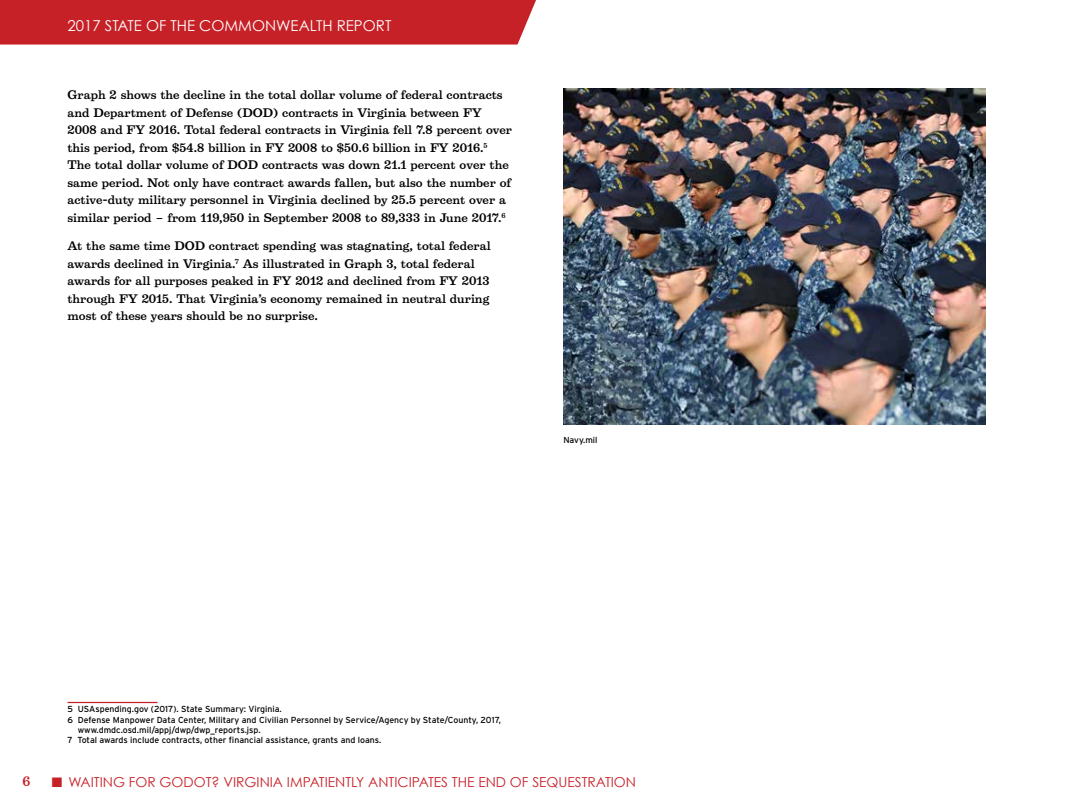
<style>
.page{position:relative;width:1080px;height:810px;background:#fff}
.page>*{position:absolute;margin:0;border:0;box-sizing:border-box;transform-origin:0 0}
.t1{font:15px "Century Gothic";color:#fff}
.t2{font:13.75px "Century Gothic";color:#c72128}
.t3{font:500 12.5px "Belizio";color:#c72128}
.t4{font:500 11.25px/17.5px "Belizio";color:#000}
.t5{font:8.75px "Interstate";color:#000}
</style>
<div class="page">
<div style="left:0;top:0;width:536px;height:45px;background:#c72128"></div>
<hr style="left:68px;top:702px;width:90px;height:1px;background:#c72128">
<img style="left:563px;top:88px;width:422px;height:337px">
<h1 class="t1" style="left:68px;top:16px;width:325px">2017 STATE OF THE COMMONWEALTH REPORT</h1>
<p class="t4" style="left:67px;top:86px;width:446px">Graph 2 shows the decline in the total dollar volume of federal contracts and Department of Defense (DOD) contracts in Virginia between FY 2008 and FY 2016. Total federal contracts in Virginia fell 7.8 percent over this period, from $54.8 billion in FY 2008 to $50.6 billion in FY 2016.<sup>5<br></sup>The total dollar volume of DOD contracts was down 21.1 percent over the same period. Not only have contract awards fallen, but also the number of active-duty military personnel in Virginia declined by 25.5 percent over a similar period – from 119,950 in September 2008 to 89,333 in June 2017.<sup>6</sup></p>
<p class="t4" style="left:67px;top:237px;width:425px">At the same time DOD contract spending was stagnating, total federal awards declined in Virginia.<sup>7</sup> As illustrated in Graph 3, total federal awards for all purposes peaked in FY 2012 and declined from FY 2013 through FY 2015. That Virginia’s economy remained in neutral during most of these years should be no surprise.</p>
<p class="t5" style="left:563px;top:435px;width:36px">Navy.mil</p>
<p class="t5" style="left:68px;top:705px;width:216px">5 USAspending.gov (2017). State Summary: Virginia.</p>
<p class="t5" style="left:68px;top:715px;width:435px">6 Defense Manpower Data Center, Military and Civilian Personnel by Service/Agency by State/County, 2017,</p>
<p class="t5" style="left:78px;top:725px;width:184px">www.dmdc.osd.mil/appj/dwp/dwp_reports.jsp.</p>
<p class="t5" style="left:68px;top:735px;width:315px">7 Total awards include contracts, other financial assistance, grants and loans.</p>
<p class="t3" style="left:22px;top:774px;width:9px">6</p>
<p class="t2" style="left:52px;top:773px;width:586px">■ WAITING FOR GODOT? VIRGINIA IMPATIENTLY ANTICIPATES THE END OF SEQUESTRATION</p>
</div>
